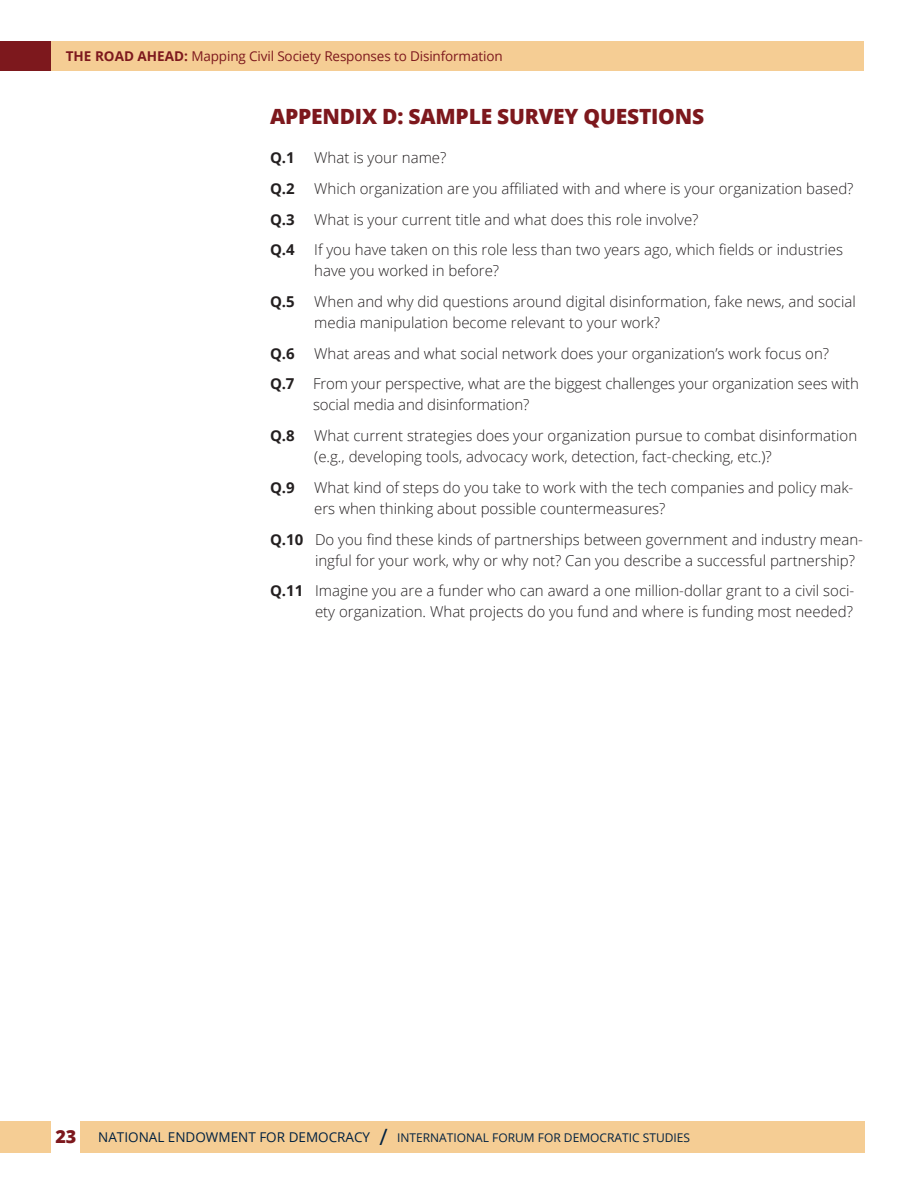
<style>
.page{position:relative;width:918px;height:1188px;background:#fff}
.page>*{position:absolute;margin:0;border:0;box-sizing:border-box;transform-origin:0 0}
.header_1{font:800 21px "Open Sans";letter-spacing:-.01em;color:#7d181d}
.Main_Text{font:300 15px/21px "Open Sans";color:#231f20}
.Main_Text-2{font:700 15px "Open Sans";color:#231f20}
.t1{font:13.5px "Open Sans";letter-spacing:-.01em;color:#7d181d}
.t2{font:12px "Open Sans";color:#002141}
.s1{font-weight:700}
.s2{font-weight:800;font-size:18px;color:#7d181d}
.s3{font-size:13.5px}
.s4{font-size:22.5px}
</style>
<div class="page">
<div style="left:48px;top:41px;width:816px;height:29px;background:#f5cd94"></div>
<div style="left:0;top:41px;width:51px;height:29px;background:#7d181d"></div>
<div style="left:0;top:1121px;width:865px;height:32px;background:#f5cd94"></div>
<div style="left:52px;top:1117px;width:28px;height:38px;background:#fff"></div>
<p class="t1" style="left:66px;top:47px;width:438px"><span class="s1">THE ROAD AHEAD:</span> Mapping Civil Society Responses to Disinformation</p>
<p class="header_1" style="left:270px;top:100px;width:436px">APPENDIX D: SAMPLE SURVEY QUESTIONS</p>
<p class="Main_Text-2" style="left:270px;top:147px;width:26px">Q.1</p>
<p class="Main_Text" style="left:314px;top:147px;width:134px">What is your name?</p>
<p class="Main_Text-2" style="left:270px;top:178px;width:26px">Q.2</p>
<p class="Main_Text" style="left:314px;top:177px;width:541px">Which organization are you affiliated with and where is your organization based?</p>
<p class="Main_Text-2" style="left:270px;top:208px;width:26px">Q.3</p>
<p class="Main_Text" style="left:314px;top:208px;width:386px">What is your current title and what does this role involve?</p>
<p class="Main_Text-2" style="left:270px;top:239px;width:26px">Q.4</p>
<p class="Main_Text" style="left:314px;top:239px;width:530px">If you have taken on this role less than two years ago, which fields or industries have you worked in before?</p>
<p class="Main_Text-2" style="left:270px;top:291px;width:26px">Q.5</p>
<p class="Main_Text" style="left:314px;top:291px;width:543px">When and why did questions around digital disinformation, fake news, and social media manipulation become relevant to your work?</p>
<p class="Main_Text-2" style="left:270px;top:343px;width:26px">Q.6</p>
<p class="Main_Text" style="left:314px;top:342px;width:516px">What areas and what social network does your organization’s work focus on?</p>
<p class="Main_Text" style="left:313px;top:373px;width:547px;text-indent:-43px"><span class="s1">Q.7</span> From your perspective, what are the biggest challenges your organization sees with social media and disinformation?</p>
<p class="Main_Text-2" style="left:270px;top:425px;width:26px">Q.8</p>
<p class="Main_Text" style="left:314px;top:425px;width:544px">What current strategies does your organization pursue to combat disinformation (e.g., developing tools, advocacy work, detection, fact-checking, etc.)?</p>
<p class="Main_Text-2" style="left:270px;top:477px;width:26px">Q.9</p>
<p class="Main_Text" style="left:314px;top:476px;width:541px">What kind of steps do you take to work with the tech companies and policy mak&shy;ers when thinking about possible countermeasures?</p>
<p class="Main_Text" style="left:315px;top:528px;width:549px;text-indent:-45px"><span class="s1">Q.10</span> Do you find these kinds of partnerships between government and industry mean&shy;ingful for your work, why or why not? Can you describe a successful partnership?</p>
<p class="Main_Text" style="left:270px;top:580px;width:586px;text-align:right"><span class="s1">Q.11</span> Imagine you are a funder who can award a one million-dollar grant to a civil soci&shy;ety organization. What projects do you fund and where is funding most needed?</p>
<p class="t2" style="left:55px;top:1129px;width:636px"><span class="s2">23</span> <span class="s3">NATIONAL ENDOWMENT FOR DEMOCRACY</span> <span class="s4">/</span> INTERNATIONAL FORUM FOR DEMOCRATIC STUDIES</p>
</div>
